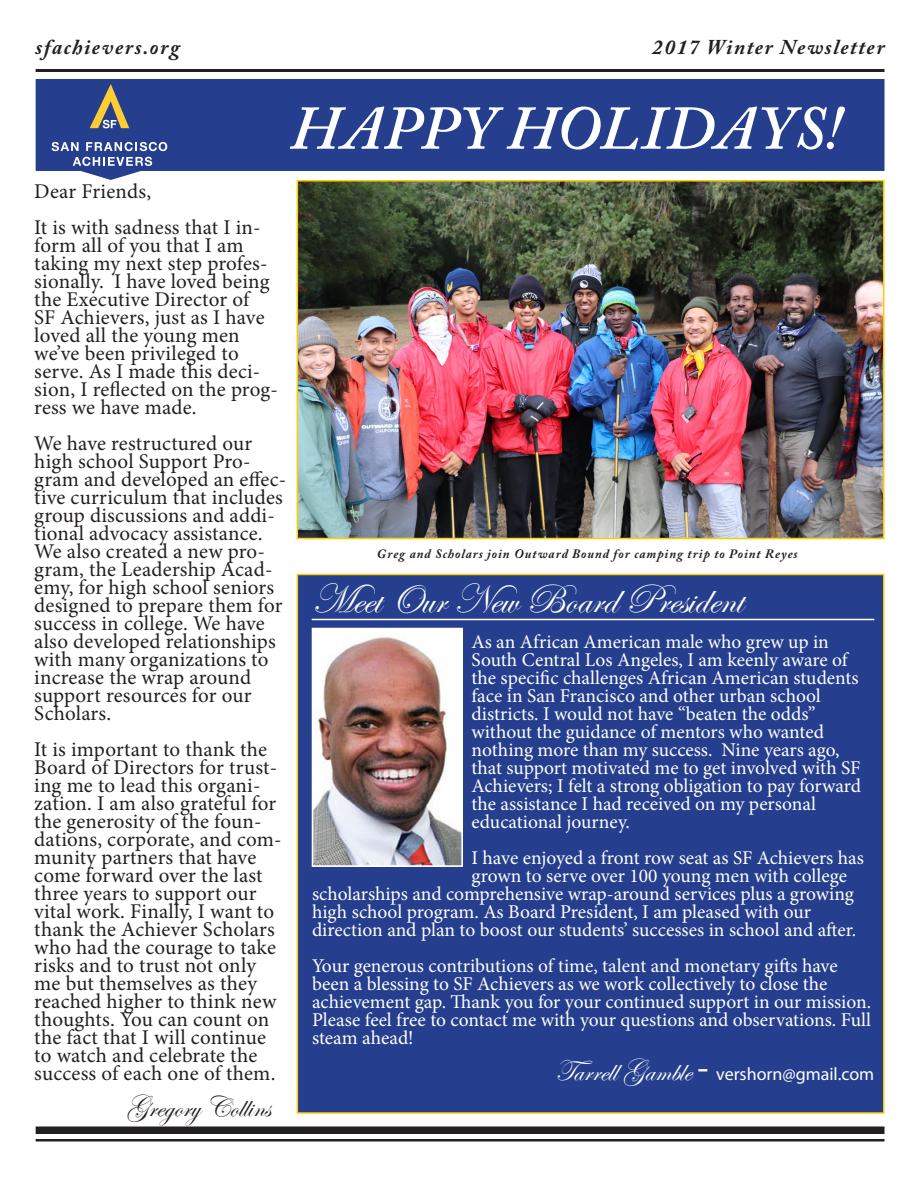
<style>
.page{position:relative;width:918px;height:1188px;background:#fff}
.page>*{position:absolute;margin:0;border:0;box-sizing:border-box;transform-origin:0 0}
.Headline{font:italic 600 61.5px "Adobe Caslon Pro";letter-spacing:.015em;color:#fff}
.t1{font:42px "Edwardian Script ITC";color:#fff}
.Body_Text{font:30px "Edwardian Script ITC";color:#231f20}
.Body_Text-2{font:21px/18px "Minion Pro";letter-spacing:.005em;color:#231f20}
.t2{font:italic 700 21px "Adobe Caslon Pro";letter-spacing:.075em;color:#231f20}
.t3{font:19.5px/18px "Minion Pro";letter-spacing:-.005em;color:#fff}
.t4{font:18px "Myriad Pro";color:#fff}
.t5{font:italic 700 12.75px "Adobe Caslon Pro";letter-spacing:.075em;color:#231f20}
.s1{font-family:"Edwardian Script ITC";font-size:30px}
.s2{font-size:36px}
</style>
<div class="page">
<div style="left:297px;top:574px;width:588px;height:540px;background:#253f8e;border:2px solid #fecd08"></div>
<svg style="left:36px;top:79px;width:849px;height:101px;background:#385098"></svg>
<hr style="left:312px;top:619px;width:562px;height:1px;background:#fff">
<div style="left:36px;top:1126px;width:849px;height:8px;background:#231f20"></div>
<hr style="left:36px;top:1139px;width:849px;height:3px;background:#231f20">
<hr style="left:36px;top:69px;width:849px;height:3px;background:#231f20">
<svg style="left:52px;top:142px;width:27px;height:9px"></svg>
<svg style="left:86px;top:142px;width:81px;height:9px"></svg>
<svg style="left:73px;top:157px;width:79px;height:9px"></svg>
<svg style="left:90px;top:84px;width:39px;height:44px;background:#737473"></svg>
<img style="left:300px;top:183px;width:582px;height:353px">
<div style="left:297px;top:180px;width:588px;height:359px;border:2px solid #fecd08"></div>
<img style="left:315px;top:631px;width:145px;height:233px">
<div style="left:312px;top:628px;width:151px;height:239px;border:2px solid #fff"></div>
<p class="t2" style="left:36px;top:34px;width:146px">sfachievers.org</p>
<p class="t2" style="left:653px;top:34px;width:233px">2017 Winter Newsletter</p>
<p class="Headline" style="left:291px;top:91px;width:552px">HAPPY HOLIDAYS!</p>
<p class="Body_Text-2" style="left:34px;top:182px;width:118px">Dear Friends,</p>
<p class="Body_Text-2" style="left:34px;top:218px;width:245px">It is with sadness that I in&shy;form all of you that I am taking my next step profes&shy;sionally. I have loved being the Executive Director of<br>SF Achievers, just as I have loved all the young men we’ve been privileged to serve. As I made this deci&shy;sion, I reflected on the prog&shy;ress we have made.</p>
<p class="Body_Text-2" style="left:34px;top:434px;width:254px">We have restructured our high school Support Pro&shy;gram and developed an effec&shy;tive curriculum that includes group discussions and addi&shy;tional advocacy assistance.<br>We also created a new pro&shy;gram, the Leadership Acad&shy;emy, for high school seniors designed to prepare them for success in college. We have also developed relationships with many organizations to increase the wrap around support resources for our<br>Scholars.</p>
<p class="Body_Text-2" style="left:34px;top:740px;width:249px">It is important to thank the<br>Board of Directors for trust&shy;ing me to lead this organi&shy;zation. I am also grateful for the generosity of the foun&shy;dations, corporate, and com&shy;munity partners that have come forward over the last three years to support our vital work. Finally, I want to thank the Achiever Scholars who had the courage to take risks and to trust not only me but themselves as they reached higher to think new thoughts. You can count on the fact that I will continue to watch and celebrate the success of each one of them.</p>
<p class="Body_Text" style="left:126px;top:1090px;width:146px">Gregory Collins</p>
<p class="t5" style="left:377px;top:546px;width:422px">Greg and Scholars join Outward Bound for camping trip to Point Reyes</p>
<p class="t1" style="left:312px;top:576px;width:432px">Meet Our New Board President</p>
<p class="t3" style="left:472px;top:633px;width:391px">As an African American male who grew up in South Central Los Angeles, I am keenly aware of the specific challenges African American students face in San Francisco and other urban school districts. I would not have “beaten the odds” without the guidance of mentors who wanted nothing more than my success. Nine years ago, that support motivated me to get involved with SF Achievers; I felt a strong obligation to pay forward the assistance I had received on my personal educational journey.</p>
<p class="t3" style="left:472px;top:849px;width:394px">I have enjoyed a front row seat as SF Achievers has grown to serve over 100 young men with college</p>
<p class="t3" style="left:312px;top:885px;width:546px">scholarships and comprehensive wrap-around services plus a growing high school program. As Board President, I am pleased with our direction and plan to boost our students’ successes in school and after.</p>
<p class="t3" style="left:312px;top:957px;width:561px">Your generous contributions of time, talent and monetary gifts have been a blessing to SF Achievers as we work collectively to close the achievement gap. Thank you for your continued support in our mission.<br>Please feel free to contact me with your questions and observations. Full steam ahead!</p>
<p class="t4" style="left:556px;top:1063px;width:320px"><span class="s1">Tarrell Gamble</span> <span class="s2">-</span> vershorn@gmail.com</p>
</div>
